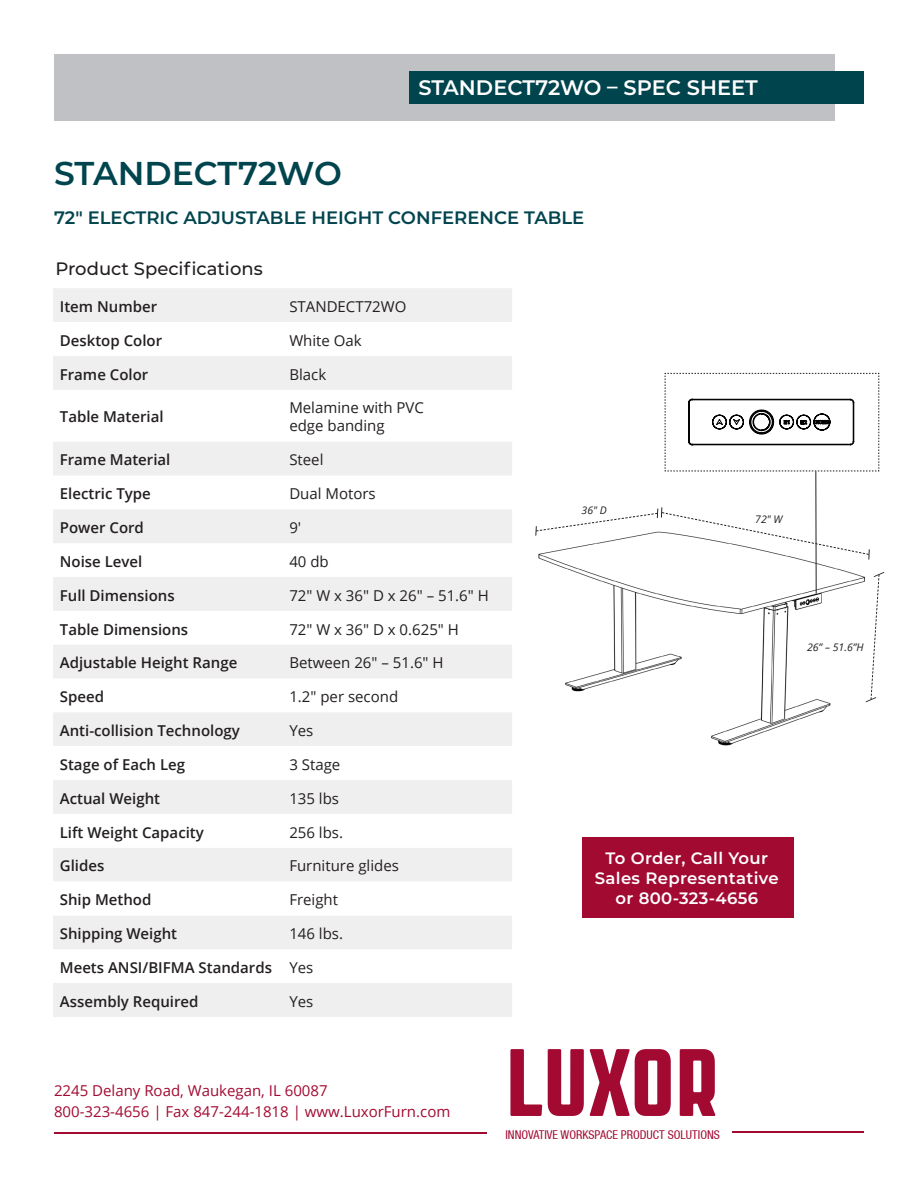
<style>
.page{position:relative;width:918px;height:1188px;background:#fff}
.page>*{position:absolute;margin:0;border:0;box-sizing:border-box;transform-origin:0 0}
.t1{font:600 33px "Montserrat";letter-spacing:-.005em;color:#00444e}
.t2{font:600 21px "Montserrat";color:#fff}
.t3{font:600 18px "Montserrat";color:#00444e}
.t4{font:500 18px "Montserrat";color:#231f20}
.t5{font:600 16.5px "Montserrat";letter-spacing:.02em;color:#fff}
.Paragraph_Style_2{font:600 15px "Open Sans";color:#231f20}
.Paragraph_Style_1{font:15px "Open Sans";color:#231f20}
.Footer_Contact_info{font:15px "Open Sans";color:#a30a32}
.t6{font:condensed 12.15px "Helvetica Neue LT";color:#a30a32}
.t7{font:italic 10.5px "Open Sans";color:#231f20}
</style>
<div class="page">
<svg style="left:53px;top:288px;width:459px;height:729px;fill:#f0eff0"></svg>
<svg style="left:53px;top:322px;width:459px;height:34px"></svg>
<svg style="left:53px;top:746px;width:459px;height:169px"></svg>
<div style="left:54px;top:54px;width:781px;height:67px;background:#bfc1c4"></div>
<svg style="left:510px;top:1049px;width:32px;height:67px"></svg>
<svg style="left:548px;top:1049px;width:36px;height:67px"></svg>
<svg style="left:590px;top:1049px;width:81px;height:67px"></svg>
<svg style="left:680px;top:1049px;width:36px;height:67px"></svg>
<hr style="left:54px;top:1133px;width:432px;height:1px;background:#a30a32">
<hr style="left:732px;top:1132px;width:132px;height:1px;background:#a30a32">
<div style="left:409px;top:71px;width:455px;height:33px;background:#00444e"></div>
<div style="left:582px;top:837px;width:212px;height:81px;background:#a30a32"></div>
<img style="left:543px;top:560px;width:322px;height:186px">
<svg style="left:865px;top:572px;width:20px;height:131px"></svg>
<svg style="left:535px;top:507px;width:335px;height:53px"></svg>
<hr style="left:815px;top:471px;width:2px;height:123px;background:#231f20">
<svg style="left:664px;top:373px;width:216px;height:99px"></svg>
<p class="t2" style="left:418px;top:73px;width:341px">STANDECT72WO – SPEC SHEET</p>
<p class="t1" style="left:54px;top:150px;width:289px">STANDECT72WO</p>
<p class="t3" style="left:54px;top:205px;width:532px">72" ELECTRIC ADJUSTABLE HEIGHT CONFERENCE TABLE</p>
<p class="t4" style="left:56px;top:256px;width:209px">Product Specifications</p>
<p class="Paragraph_Style_2" style="left:60px;top:296px;width:99px">Item Number</p>
<p class="Paragraph_Style_1" style="left:289px;top:296px;width:119px">STANDECT72WO</p>
<p class="Paragraph_Style_2" style="left:60px;top:330px;width:104px">Desktop Color</p>
<p class="Paragraph_Style_1" style="left:289px;top:330px;width:74px">White Oak</p>
<p class="Paragraph_Style_2" style="left:60px;top:364px;width:90px">Frame Color</p>
<p class="Paragraph_Style_1" style="left:289px;top:364px;width:38px">Black</p>
<p class="Paragraph_Style_2" style="left:60px;top:407px;width:105px">Table Material</p>
<p class="Paragraph_Style_1" style="left:289px;top:398px;width:136px">Melamine with PVC</p>
<p class="Paragraph_Style_1" style="left:289px;top:416px;width:97px">edge banding</p>
<p class="Paragraph_Style_2" style="left:60px;top:450px;width:112px">Frame Material</p>
<p class="Paragraph_Style_1" style="left:289px;top:450px;width:36px">Steel</p>
<p class="Paragraph_Style_2" style="left:60px;top:483px;width:93px">Electric Type</p>
<p class="Paragraph_Style_1" style="left:289px;top:484px;width:88px">Dual Motors</p>
<p class="Paragraph_Style_2" style="left:60px;top:517px;width:86px">Power Cord</p>
<p class="Paragraph_Style_1" style="left:289px;top:517px;width:13px">9'</p>
<p class="Paragraph_Style_2" style="left:60px;top:551px;width:84px">Noise Level</p>
<p class="Paragraph_Style_1" style="left:289px;top:551px;width:41px">40 db</p>
<p class="Paragraph_Style_2" style="left:60px;top:585px;width:116px">Full Dimensions</p>
<p class="Paragraph_Style_1" style="left:289px;top:585px;width:201px">72" W x 36" D x 26" – 51.6" H</p>
<p class="Paragraph_Style_2" style="left:60px;top:619px;width:130px">Table Dimensions</p>
<p class="Paragraph_Style_1" style="left:289px;top:619px;width:171px">72" W x 36" D x 0.625" H</p>
<p class="Paragraph_Style_2" style="left:60px;top:653px;width:179px">Adjustable Height Range</p>
<p class="Paragraph_Style_1" style="left:289px;top:653px;width:156px">Between 26" – 51.6" H</p>
<p class="Paragraph_Style_2" style="left:60px;top:686px;width:46px">Speed</p>
<p class="Paragraph_Style_1" style="left:289px;top:687px;width:110px">1.2" per second</p>
<p class="Paragraph_Style_2" style="left:60px;top:720px;width:182px">Anti-collision Technology</p>
<p class="Paragraph_Style_1" style="left:289px;top:720px;width:25px">Yes</p>
<p class="Paragraph_Style_2" style="left:60px;top:754px;width:127px">Stage of Each Leg</p>
<p class="Paragraph_Style_1" style="left:289px;top:754px;width:52px">3 Stage</p>
<p class="Paragraph_Style_2" style="left:60px;top:788px;width:102px">Actual Weight</p>
<p class="Paragraph_Style_1" style="left:289px;top:788px;width:51px">135 lbs</p>
<p class="Paragraph_Style_2" style="left:60px;top:822px;width:146px">Lift Weight Capacity</p>
<p class="Paragraph_Style_1" style="left:289px;top:822px;width:55px">256 lbs.</p>
<p class="Paragraph_Style_2" style="left:60px;top:856px;width:46px">Glides</p>
<p class="Paragraph_Style_1" style="left:289px;top:856px;width:111px">Furniture glides</p>
<p class="Paragraph_Style_2" style="left:60px;top:889px;width:93px">Ship Method</p>
<p class="Paragraph_Style_1" style="left:289px;top:890px;width:50px">Freight</p>
<p class="Paragraph_Style_2" style="left:60px;top:923px;width:119px">Shipping Weight</p>
<p class="Paragraph_Style_1" style="left:289px;top:923px;width:55px">146 lbs.</p>
<p class="Paragraph_Style_2" style="left:60px;top:957px;width:214px">Meets ANSI/BIFMA Standards</p>
<p class="Paragraph_Style_1" style="left:289px;top:957px;width:25px">Yes</p>
<p class="Paragraph_Style_2" style="left:60px;top:991px;width:140px">Assembly Required</p>
<p class="Paragraph_Style_1" style="left:289px;top:991px;width:25px">Yes</p>
<p class="t7" style="left:582px;top:503px;width:27px">36" D</p>
<p class="t7" style="left:755px;top:512px;width:29px">72" W</p>
<p class="t5" style="left:606px;top:847px;width:164px">To Order, Call Your</p>
<p class="t5" style="left:595px;top:866px;width:185px">Sales Representative</p>
<p class="t5" style="left:616px;top:886px;width:144px">or 800-323-4656</p>
<p class="t7" style="left:807px;top:640px;width:58px">26” – 51.6”H</p>
<p class="Footer_Contact_info" style="left:54px;top:1080px;width:275px">2245 Delany Road, Waukegan, IL 60087</p>
<p class="Footer_Contact_info" style="left:54px;top:1101px;width:398px">800-323-4656 | Fax 847-244-1818 | www.LuxorFurn.com</p>
<p class="t6" style="left:506px;top:1128px;width:216px">INNOVATIVE WORKSPACE PRODUCT SOLUTIONS</p>
</div>
